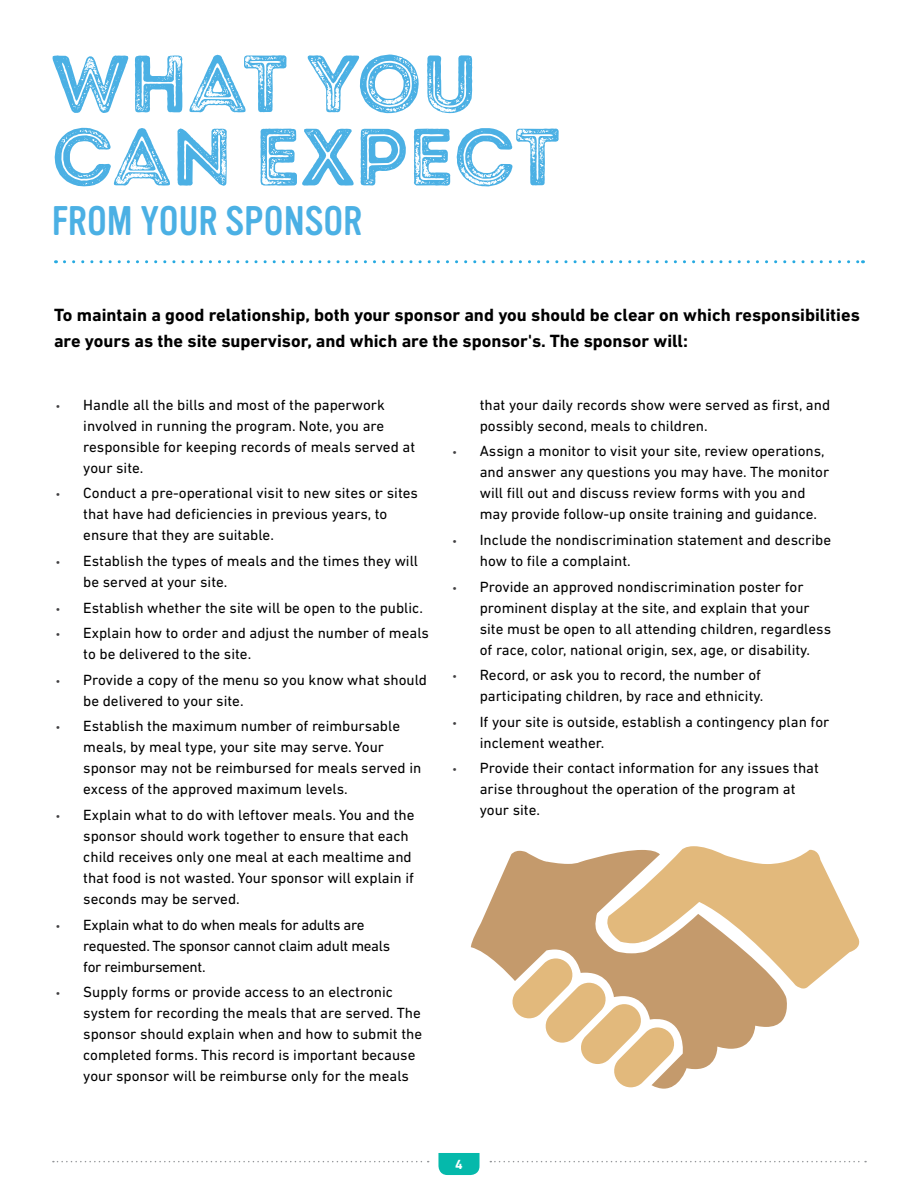
<style>
.page{position:relative;width:918px;height:1188px;background:#fff}
.page>*{position:absolute;margin:0;border:0;box-sizing:border-box;transform-origin:0 0}
.t1{font:81px/73.2px "Intro Rust G Base 2 Line";color:#4bb0e4}
.t2{font:40.5px "Vinyl OT";color:#4bb0e4}
.t3{font:700 18px/25.5px "DIN Next LT Pro";color:#000}
.t4{font:15px/21px "DIN Next LT Pro";color:#000}
.t5{font:15px/21px "DIN Next LT Pro";letter-spacing:-.02em;color:#000}
.t6{font:700 13.5px "DIN Next LT Pro";color:#fff}
.s1{font-family:"Myriad Pro";font-size:13.5px;color:#414042}
</style>
<div class="page">
<svg style="left:438px;top:1153px;width:42px;height:22px"></svg>
<svg style="left:490px;top:1161px;width:376px;height:1px"></svg>
<svg style="left:53px;top:1161px;width:376px;height:1px"></svg>
<svg style="left:64px;top:260px;width:799px;height:3px"></svg>
<svg style="left:471px;top:855px;width:200px;height:234px"></svg>
<svg style="left:511px;top:846px;width:349px;height:241px"></svg>
<h3 class="t1" style="left:52px;top:49px;width:510px">WHAT YOU<br>CAN EXPECT</h3>
<h3 class="t2" style="left:52px;top:198px;width:312px">FROM YOUR SPONSOR</h3>
<p class="t3" style="left:54px;top:302px;width:807px">To maintain a good relationship, both your sponsor and you should be clear on which responsibilities are yours as the site supervisor, and which are the sponsor's. The sponsor will:</p>
<p class="t4" style="left:83px;top:394px;width:333px;text-indent:-27px"><span class="s1">•</span> Handle all the bills and most of the paperwork involved in running the program. Note, you are responsible for keeping records of meals served at your site.</p>
<p class="t4" style="left:83px;top:483px;width:336px;text-indent:-27px"><span class="s1">•</span> Conduct a pre-operational visit to new sites or sites that have had deficiencies in previous years, to ensure that they are suitable.</p>
<p class="t4" style="left:83px;top:550px;width:336px;text-indent:-27px"><span class="s1">•</span> Establish the types of meals and the times they will be served at your site.</p>
<p class="t4" style="left:56px;top:597px;width:368px"><span class="s1">•</span> Establish whether the site will be open to the public.</p>
<p class="t4" style="left:83px;top:622px;width:347px;text-indent:-27px"><span class="s1">•</span> Explain how to order and adjust the number of meals to be delivered to the site.</p>
<p class="t4" style="left:83px;top:669px;width:345px;text-indent:-27px"><span class="s1">•</span> Provide a copy of the menu so you know what should be delivered to your site.</p>
<p class="t4" style="left:83px;top:716px;width:340px;text-indent:-27px"><span class="s1">•</span> Establish the maximum number of reimbursable meals, by meal type, your site may serve. Your sponsor may not be reimbursed for meals served in excess of the approved maximum levels.</p>
<p class="t4" style="left:83px;top:804px;width:333px;text-indent:-27px"><span class="s1">•</span> Explain what to do with leftover meals. You and the sponsor should work together to ensure that each child receives only one meal at each mealtime and that food is not wasted. Your sponsor will explain if seconds may be served.</p>
<p class="t5" style="left:83px;top:914px;width:308px;text-indent:-27px"><span class="s1">•</span> Explain what to do when meals for adults are requested. The sponsor cannot claim adult meals for reimbursement.</p>
<p class="t4" style="left:83px;top:981px;width:340px;text-indent:-27px"><span class="s1">•</span> Supply forms or provide access to an electronic system for recording the meals that are served. The sponsor should explain when and how to submit the completed forms. This record is important because your sponsor will be reimburse only for the meals</p>
<p class="t4" style="left:480px;top:394px;width:352px">that your daily records show were served as first, and possibly second, meals to children.</p>
<p class="t4" style="left:480px;top:441px;width:351px;text-indent:-27px"><span class="s1">•</span> Assign a monitor to visit your site, review operations, and answer any questions you may have. The monitor will fill out and discuss review forms with you and may provide follow-up onsite training and guidance.</p>
<p class="t4" style="left:480px;top:529px;width:353px;text-indent:-27px"><span class="s1">•</span> Include the nondiscrimination statement and describe how to file a complaint.</p>
<p class="t4" style="left:480px;top:576px;width:353px;text-indent:-27px"><span class="s1">•</span> Provide an approved nondiscrimination poster for prominent display at the site, and explain that your site must be open to all attending children, regardless of race, color, national origin, sex, age, or disability.</p>
<p class="t4" style="left:453px;top:664px;width:312px;text-align:right"><span class="s1">•</span> Record, or ask you to record, the number of participating children, by race and ethnicity.</p>
<p class="t4" style="left:480px;top:711px;width:351px;text-indent:-27px"><span class="s1">•</span> If your site is outside, establish a contingency plan for inclement weather.</p>
<p class="t4" style="left:480px;top:758px;width:341px;text-indent:-27px"><span class="s1">•</span> Provide their contact information for any issues that arise throughout the operation of the program at your site.</p>
<p class="t6" style="left:455px;top:1156px;width:9px">4</p>
</div>
